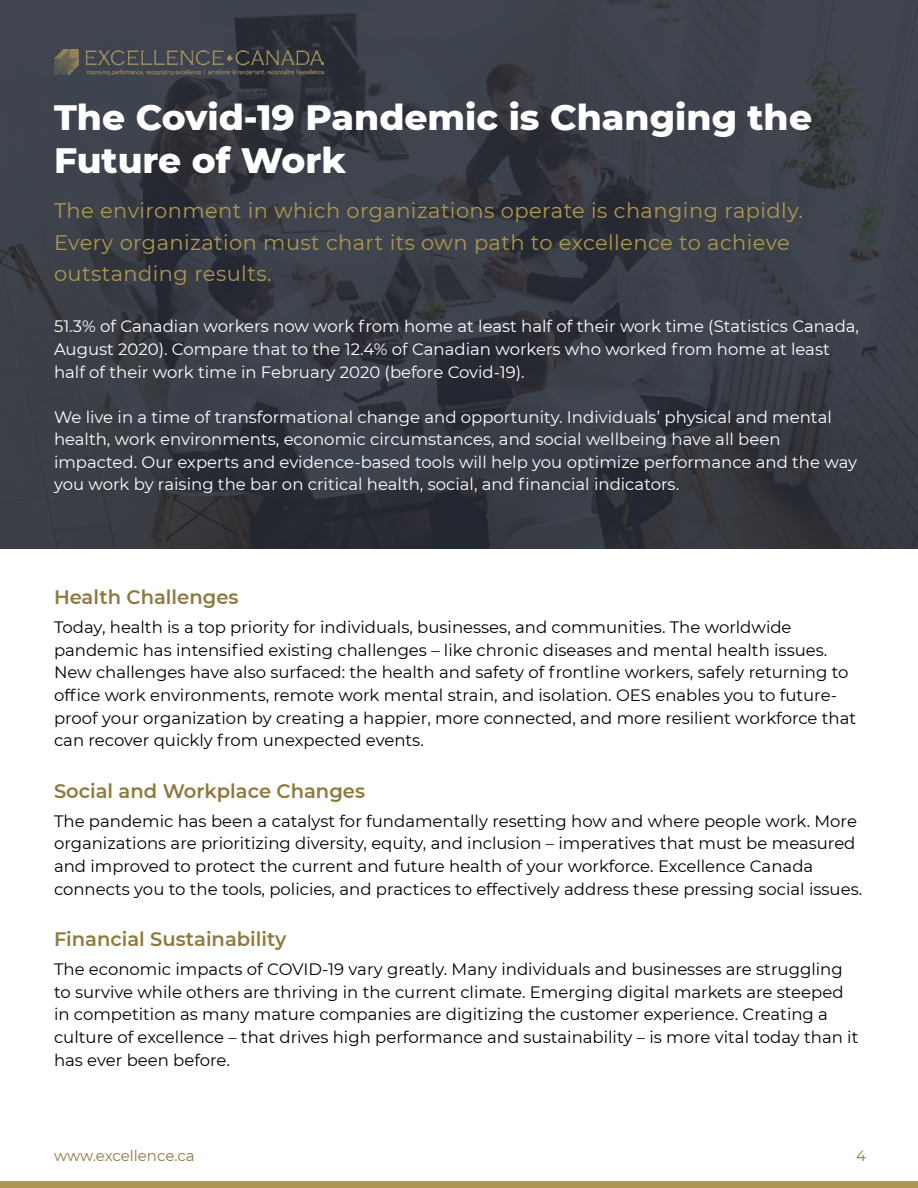
<style>
.page{position:relative;width:918px;height:1188px;background:#fff}
.page>*{position:absolute;margin:0;border:0;box-sizing:border-box;transform-origin:0 0}
.t1{font:800 36px/43.2px "Montserrat";color:#fff}
.t2{font:21px/31.5px "Montserrat";letter-spacing:.02em;color:#ad974e}
.t3{font:600 19.5px "Montserrat";color:#8e793d}
.t4{font:16.5px/22.5px "Montserrat";color:#000}
.t5{font:16.5px/22.5px "Montserrat";color:#fff}
.t6{font:15px "Montserrat";letter-spacing:-.005em;color:#8e793d}
</style>
<div class="page">
<div style="left:0;top:1182px;width:918px;height:6px;background:#ad974e"></div>
<img style="left:0;top:0;width:918px;height:549px">
<img style="left:54px;top:49px;width:270px;height:26px">
<h1 class="t1" style="left:54px;top:94px;width:760px">The Covid-19 Pandemic is Changing the<br>Future of Work</h1>
<p class="t2" style="left:54px;top:194px;width:750px">The environment in which organizations operate is changing rapidly.<br>Every organization must chart its own path to excellence to achieve outstanding results.</p>
<p class="t5" style="left:54px;top:315px;width:807px">51.3% of Canadian workers now work from home at least half of their work time (Statistics Canada,<br>August 2020). Compare that to the 12.4% of Canadian workers who worked from home at least half of their work time in February 2020 (before Covid-19).</p>
<p class="t5" style="left:54px;top:405px;width:805px">We live in a time of transformational change and opportunity. Individuals’ physical and mental health, work environments, economic circumstances, and social wellbeing have all been impacted. Our experts and evidence-based tools will help you optimize performance and the way you work by raising the bar on critical health, social, and financial indicators.</p>
<p class="t3" style="left:54px;top:583px;width:186px">Health Challenges</p>
<p class="t4" style="left:54px;top:616px;width:804px">Today, health is a top priority for individuals, businesses, and communities. The worldwide pandemic has intensified existing challenges – like chronic diseases and mental health issues.<br>New challenges have also surfaced: the health and safety of frontline workers, safely returning to office work environments, remote work mental strain, and isolation. OES enables you to future&shy;proof your organization by creating a happier, more connected, and more resilient workforce that can recover quickly from unexpected events.</p>
<p class="t3" style="left:54px;top:777px;width:313px">Social and Workplace Changes</p>
<p class="t4" style="left:54px;top:809px;width:810px">The pandemic has been a catalyst for fundamentally resetting how and where people work. More organizations are prioritizing diversity, equity, and inclusion – imperatives that must be measured and improved to protect the current and future health of your workforce. Excellence Canada connects you to the tools, policies, and practices to effectively address these pressing social issues.</p>
<p class="t3" style="left:54px;top:925px;width:234px">Financial Sustainability</p>
<p class="t4" style="left:54px;top:958px;width:806px">The economic impacts of COVID-19 vary greatly. Many individuals and businesses are struggling to survive while others are thriving in the current climate. Emerging digital markets are steeped in competition as many mature companies are digitizing the customer experience. Creating a culture of excellence – that drives high performance and sustainability – is more vital today than it has ever been before.</p>
<p class="t6" style="left:54px;top:1146px;width:142px">www.excellence.ca</p>
<p class="t6" style="left:856px;top:1146px;width:11px">4</p>
</div>
